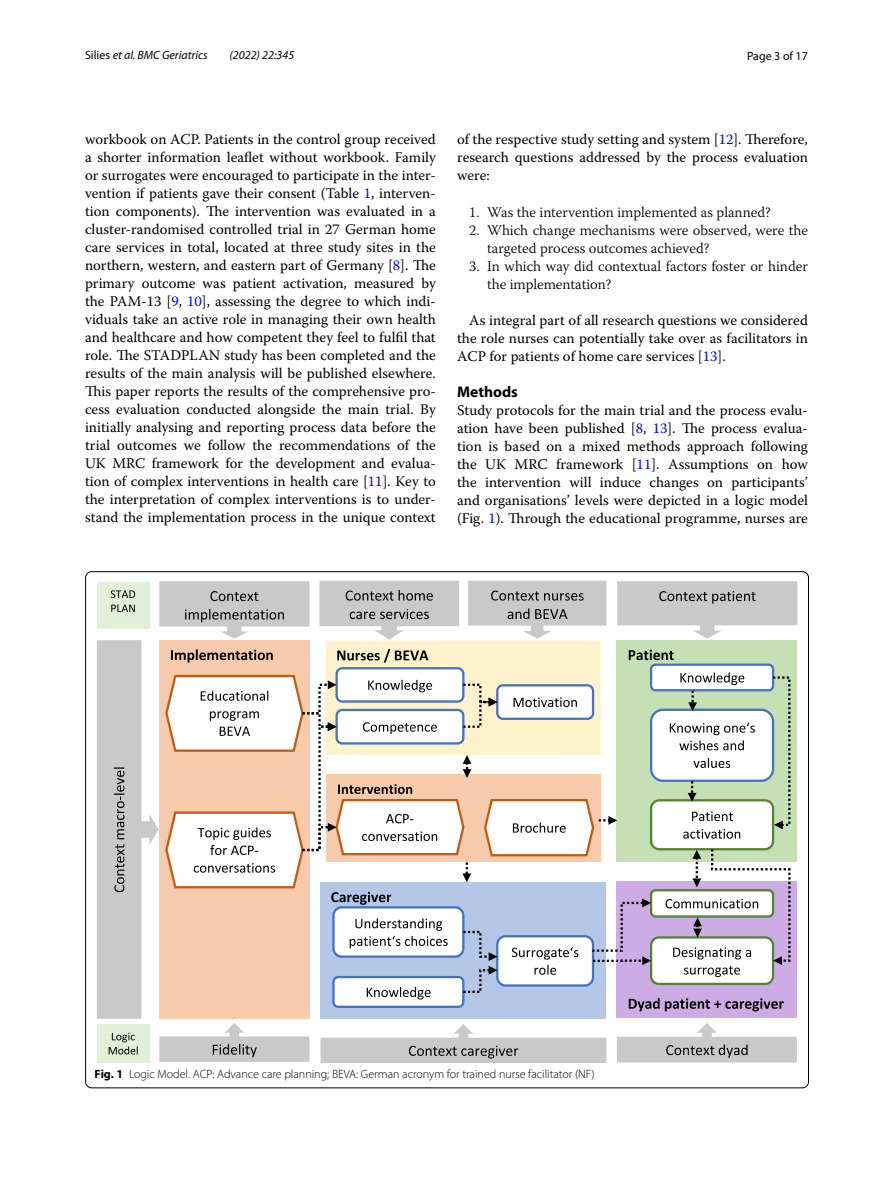
<style>
.page{position:relative;width:893px;height:1187px;background:#fff}
.page>*{position:absolute;margin:0;border:0;box-sizing:border-box;transform-origin:0 0}
.t1{font:700 15.45px "Myriad Pro";color:#000}
.t2{font:14.7px/18px "Warnock Pro";color:#000;text-align:justify}
.t3{font:300 14.7px/18px "Warnock Pro";color:#000}
.t4{font:300 12px "Myriad Pro";color:#000}
.t5{font:italic 12px "Myriad Pro";color:#000}
.t6{font:12px "Myriad Pro";color:#000}
.s1{font-style:normal}
.s2{color:#00f}
.s3{font-weight:700}
</style>
<div class="page">
<svg style="left:97px;top:580px;width:700px;height:482px"></svg>
<p class="t5" style="left:85px;top:48px;width:124px"><span class="s1">Silies</span> et al. BMC Geriatrics</p>
<p class="t5" style="left:230px;top:48px;width:66px">(2022) 22:345</p>
<p class="t6" style="left:747px;top:48px;width:62px">Page 3 of 17</p>
<p class="t2" style="left:85px;top:130px;width:352px">workbook on ACP. Patients in the control group received a shorter information leaflet without workbook. Family or surrogates were encouraged to participate in the inter&shy;vention if patients gave their consent (Table <span class="s2">1</span>, interven&shy;tion components). The intervention was evaluated in a cluster-randomised controlled trial in 27 German home care services in total, located at three study sites in the northern, western, and eastern part of Germany [<span class="s2">8</span>]. The primary outcome was patient activation, measured by the PAM-13 [<span class="s2">9</span>, <span class="s2">10</span>], assessing the degree to which indi&shy;viduals take an active role in managing their own health and healthcare and how competent they feel to fulfil that role. The STADPLAN study has been completed and the results of the main analysis will be published elsewhere.<br>This paper reports the results of the comprehensive pro&shy;cess evaluation conducted alongside the main trial. By initially analysing and reporting process data before the trial outcomes we follow the recommendations of the UK MRC framework for the development and evalua&shy;tion of complex interventions in health care [<span class="s2">11</span>]. Key to the interpretation of complex interventions is to under&shy;stand the implementation process in the unique context</p>
<p class="t2" style="left:457px;top:130px;width:352px">of the respective study setting and system [<span class="s2">12</span>]. Therefore, research questions addressed by the process evaluation were:</p>
<p class="t3" style="left:469px;top:202px;width:303px">1. Was the intervention implemented as planned?</p>
<p class="t3" style="left:487px;top:220px;width:322px;text-indent:-18px">2. Which change mechanisms were observed, were the targeted process outcomes achieved?</p>
<p class="t3" style="left:487px;top:256px;width:322px;text-indent:-18px">3. In which way did contextual factors foster or hinder the implementation?</p>
<p class="t2" style="left:457px;top:311px;width:352px;text-indent:12px">As integral part of all research questions we considered the role nurses can potentially take over as facilitators in ACP for patients of home care services [<span class="s2">13</span>].</p>
<p class="t1" style="left:457px;top:382px;width:62px">Methods</p>
<p class="t2" style="left:457px;top:401px;width:352px">Study protocols for the main trial and the process evalu&shy;ation have been published [<span class="s2">8</span>, <span class="s2">13</span>]. The process evalua&shy;tion is based on a mixed methods approach following the UK MRC framework [<span class="s2">11</span>]. Assumptions on how the intervention will induce changes on participants’ and organisations’ levels were depicted in a logic model (Fig. <span class="s2">1</span>). Through the educational programme, nurses are</p>
<p class="t4" style="left:95px;top:1067px;width:502px"><span class="s3">Fig. 1</span> Logic Model. ACP: Advance care planning; BEVA: German acronym for trained nurse facilitator (NF)</p>
</div>
